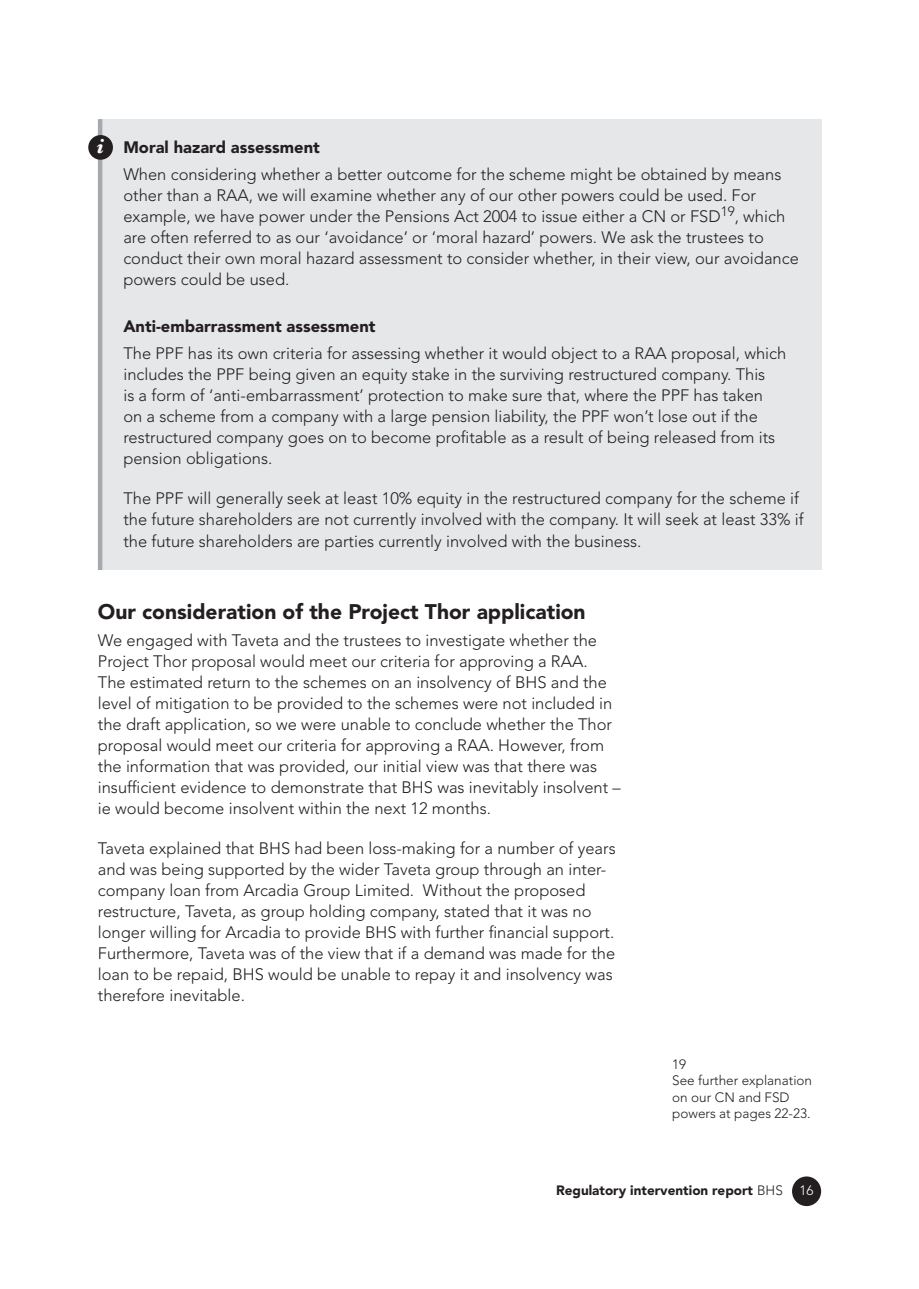
<style>
.page{position:relative;width:919px;height:1289px;background:#fff}
.page>*{position:absolute;margin:0;border:0;box-sizing:border-box;transform-origin:0 0}
.t1{font:900 21px "Avenir LT Std";color:#231f20}
.t2{font:300 16.5px/21px "Avenir LT Std";color:#231f20}
.t3{font:900 16.5px "Avenir LT Std";color:#231f20}
.t4{font:300 13.5px/16.5px "Avenir LT Std";color:#231f20}
.t5{font:900 13.5px "Avenir LT Std";color:#231f20}
.t6{font:300 13.5px "Avenir LT Std";color:#fff}
.s1{font-family:"Baskerville";font-weight:700;font-style:italic;font-size:21px;color:#fff}
.s2{font-weight:300}
</style>
<div class="page">
<div style="left:792px;top:1176px;width:29px;height:29px;background:#231f20;border-radius:50%"></div>
<div style="left:98px;top:119px;width:723px;height:451px;background:#e6e7e9"></div>
<hr style="left:98px;top:119px;width:4px;height:451px;background:#a8a9ad">
<div style="left:88px;top:135px;width:25px;height:25px;background:#231f20;border-radius:50%"></div>
<h4 class="t3" style="left:96px;top:137px;width:225px"><span class="s1">i</span> Moral hazard assessment</h4>
<p class="t2" style="left:123px;top:164px;width:677px">When considering whether a better outcome for the scheme might be obtained by means other than a RAA, we will examine whether any of our other powers could be used. For example, we have power under the Pensions Act 2004 to issue either a CN or FSD<sup>19</sup>, which are often referred to as our ‘avoidance’ or ‘moral hazard’ powers. We ask the trustees to conduct their own moral hazard assessment to consider whether, in their view, our avoidance powers could be used.</p>
<h4 class="t3" style="left:123px;top:316px;width:254px">Anti-embarrassment assessment</h4>
<p class="t2" style="left:123px;top:343px;width:664px">The PPF has its own criteria for assessing whether it would object to a RAA proposal, which includes the PPF being given an equity stake in the surviving restructured company. This<br>is a form of ‘anti-embarrassment’ protection to make sure that, where the PPF has taken<br>on a scheme from a company with a large pension liability, the PPF won’t lose out if the restructured company goes on to become proftable as a result of being released from its pension obligations.</p>
<p class="t2" style="left:123px;top:488px;width:682px">The PPF will generally seek at least 10% equity in the restructured company for the scheme if the future shareholders are not currently involved with the company. It will seek at least 33% if the future shareholders are parties currently involved with the business.</p>
<h3 class="t1" style="left:98px;top:598px;width:489px">Our consideration of the Project Thor application</h3>
<p class="t2" style="left:98px;top:629px;width:524px">We engaged with Taveta and the trustees to investigate whether the Project Thor proposal would meet our criteria for approving a RAA.<br>The estimated return to the schemes on an insolvency of BHS and the level of mitigation to be provided to the schemes were not included in the draft application, so we were unable to conclude whether the Thor proposal would meet our criteria for approving a RAA. However, from the information that was provided, our initial view was that there was insuffcient evidence to demonstrate that BHS was inevitably insolvent – ie would become insolvent within the next 12 months.</p>
<p class="t2" style="left:98px;top:838px;width:519px">Taveta explained that BHS had been loss-making for a number of years and was being supported by the wider Taveta group through an inter&shy;company loan from Arcadia Group Limited. Without the proposed restructure, Taveta, as group holding company, stated that it was no longer willing for Arcadia to provide BHS with further fnancial support.<br>Furthermore, Taveta was of the view that if a demand was made for the loan to be repaid, BHS would be unable to repay it and insolvency was therefore inevitable.</p>
<p class="t4" style="left:672px;top:1055px;width:141px">19<br>See further explanation on our CN and FSD powers at pages 22-23.</p>
<p class="t5" style="left:556px;top:1181px;width:228px">Regulatory intervention report <span class="s2">BHS</span></p>
<p class="t6" style="left:799px;top:1182px;width:16px">16</p>
</div>
